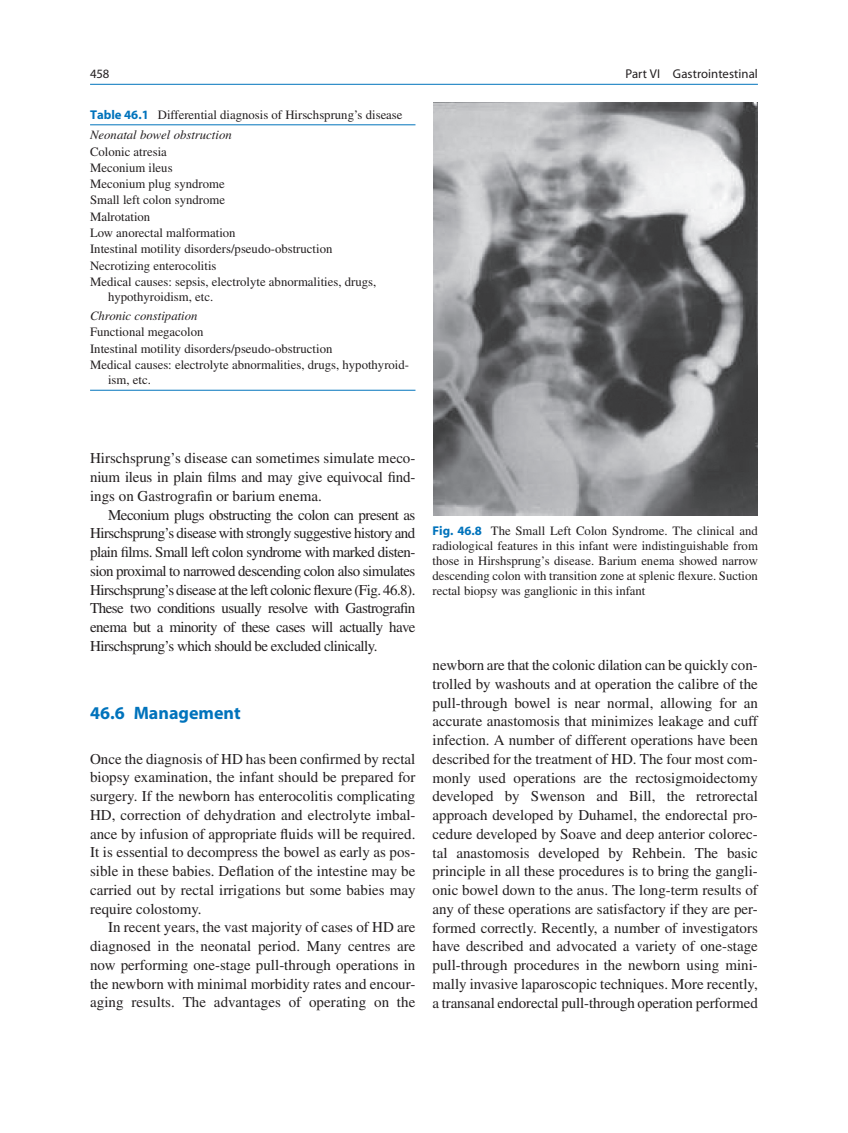
<style>
.page{position:relative;width:848px;height:1133px;background:#fff}
.page>*{position:absolute;margin:0;border:0;box-sizing:border-box;transform-origin:0 0}
.t1{font:700 18px "Myriad";color:#0073bc}
.t2{font:15px/18.8px "Times";color:#231f20;text-align:justify}
.t3{font:15px "Times";letter-spacing:-.035em;color:#231f20}
.t4{font:12.75px/16.2px "Times";color:#231f20}
.t5{font:12.75px "Myriad";letter-spacing:.005em;color:#231f20}
.s1{font-family:"Myriad";font-weight:700;color:#0073bc}
.s2{font-style:italic}
</style>
<div class="page">
<hr style="left:90px;top:84px;width:668px;height:1px;background:#0073bc">
<hr style="left:90px;top:390px;width:325px;height:1px;background:#0073bc">
<hr style="left:90px;top:124px;width:325px;height:1px;background:#0073bc">
<img style="left:433px;top:103px;width:324px;height:412px">
<p class="t5" style="left:90px;top:69px;width:21px">458</p>
<p class="t5" style="left:625px;top:69px;width:134px">Part VI Gastrointestinal</p>
<p class="t4" style="left:90px;top:105px;width:314px;line-height:20.5px"><span class="s1">Table 46.1</span> Differential diagnosis of Hirschsprung’s disease<br><span class="s2">Neonatal bowel obstruction</span></p>
<p class="t4" style="left:90px;top:144px;width:288px">Colonic atresia<br>Meconium ileus<br>Meconium plug syndrome<br>Small left colon syndrome<br>Malrotation<br>Low anorectal malformation<br>Intestinal motility disorders/pseudo-obstruction<br>Necrotizing enterocolitis<br>Medical causes: sepsis, electrolyte abnormalities, drugs,</p>
<p class="t4" style="left:90px;top:288px;width:125px;line-height:19.4px;text-indent:18px">hypothyroidism, etc.<br><span class="s2">Chronic constipation</span></p>
<p class="t4" style="left:90px;top:325px;width:320px">Functional megacolon<br>Intestinal motility disorders/pseudo-obstruction<br>Medical causes: electrolyte abnormalities, drugs, hypothyroid-</p>
<p class="t4" style="left:108px;top:373px;width:44px">ism, etc.</p>
<p class="t2" style="left:90px;top:450px;width:327px">Hirschsprung’s disease can sometimes simulate meco-</p>
<p class="t2" style="left:90px;top:469px;width:327px">nium ileus in plain films and may give equivocal find-</p>
<p class="t2" style="left:90px;top:488px;width:233px">ings on Gastrografin or barium enema.</p>
<p class="t3" style="left:108px;top:509px;width:309px">Meconium plugs obstructing the colon can present as</p>
<p class="t3" style="left:90px;top:528px;width:327px">Hirschsprung’s disease with strongly suggestive history and</p>
<p class="t3" style="left:90px;top:546px;width:327px">plain films. Small left colon syndrome with marked disten-</p>
<p class="t3" style="left:90px;top:565px;width:327px">sion proximal to narrowed descending colon also simulates</p>
<p class="t3" style="left:90px;top:584px;width:327px">Hirschsprung’s disease at the left colonic flexure (Fig. 46.8).</p>
<p class="t3" style="left:90px;top:603px;width:327px">These two conditions usually resolve with Gastrografin</p>
<p class="t3" style="left:90px;top:621px;width:327px">enema but a minority of these cases will actually have</p>
<p class="t3" style="left:90px;top:640px;width:289px">Hirschsprung’s which should be excluded clinically.</p>
<p class="t1" style="left:90px;top:706px;width:152px">46.6 Management</p>
<p class="t2" style="left:90px;top:750px;width:327px">Once the diagnosis of HD has been confirmed by rectal</p>
<p class="t2" style="left:90px;top:769px;width:327px">biopsy examination, the infant should be prepared for</p>
<p class="t2" style="left:90px;top:788px;width:327px">surgery. If the newborn has enterocolitis complicating</p>
<p class="t2" style="left:90px;top:806px;width:327px">HD, correction of dehydration and electrolyte imbal-</p>
<p class="t2" style="left:90px;top:825px;width:327px">ance by infusion of appropriate fluids will be required.</p>
<p class="t2" style="left:90px;top:844px;width:327px">It is essential to decompress the bowel as early as pos-</p>
<p class="t2" style="left:90px;top:863px;width:327px">sible in these babies. Deflation of the intestine may be</p>
<p class="t2" style="left:90px;top:881px;width:327px">carried out by rectal irrigations but some babies may</p>
<p class="t2" style="left:90px;top:900px;width:113px">require colostomy.</p>
<p class="t2" style="left:108px;top:919px;width:309px">In recent years, the vast majority of cases of HD are</p>
<p class="t2" style="left:90px;top:938px;width:327px">diagnosed in the neonatal period. Many centres are</p>
<p class="t2" style="left:90px;top:956px;width:327px">now performing one-stage pull-through operations in</p>
<p class="t2" style="left:90px;top:975px;width:327px">the newborn with minimal morbidity rates and encour-</p>
<p class="t2" style="left:90px;top:994px;width:327px">aging results. The advantages of operating on the</p>
<p class="t4" style="left:432px;top:525px;width:327px;line-height:15px;text-align:justify"><span class="s1">Fig. 46.8</span> The Small Left Colon Syndrome. The clinical and radiological features in this infant were indistinguishable from those in Hirshsprung’s disease. Barium enema showed narrow descending colon with transition zone at splenic flexure. Suction rectal biopsy was ganglionic in this infant</p>
<p class="t2" style="left:432px;top:657px;width:327px">newborn are that the colonic dilation can be quickly con&shy;trolled by washouts and at operation the calibre of the pull-through bowel is near normal, allowing for an accurate anastomosis that minimizes leakage and cuff infection. A number of different operations have been described for the treatment of HD. The four most com&shy;monly used operations are the rectosigmoidectomy developed by Swenson and Bill, the retrorectal approach developed by Duhamel, the endorectal pro&shy;cedure developed by Soave and deep anterior colorec&shy;tal anastomosis developed by Rehbein. The basic principle in all these procedures is to bring the gangli&shy;onic bowel down to the anus. The long-term results of any of these operations are satisfactory if they are per&shy;formed correctly. Recently, a number of investigators have described and advocated a variety of one-stage pull-through procedures in the newborn using mini&shy;mally invasive laparoscopic techniques. More recently, a transanal endorectal pull-through operation performed</p>
</div>
